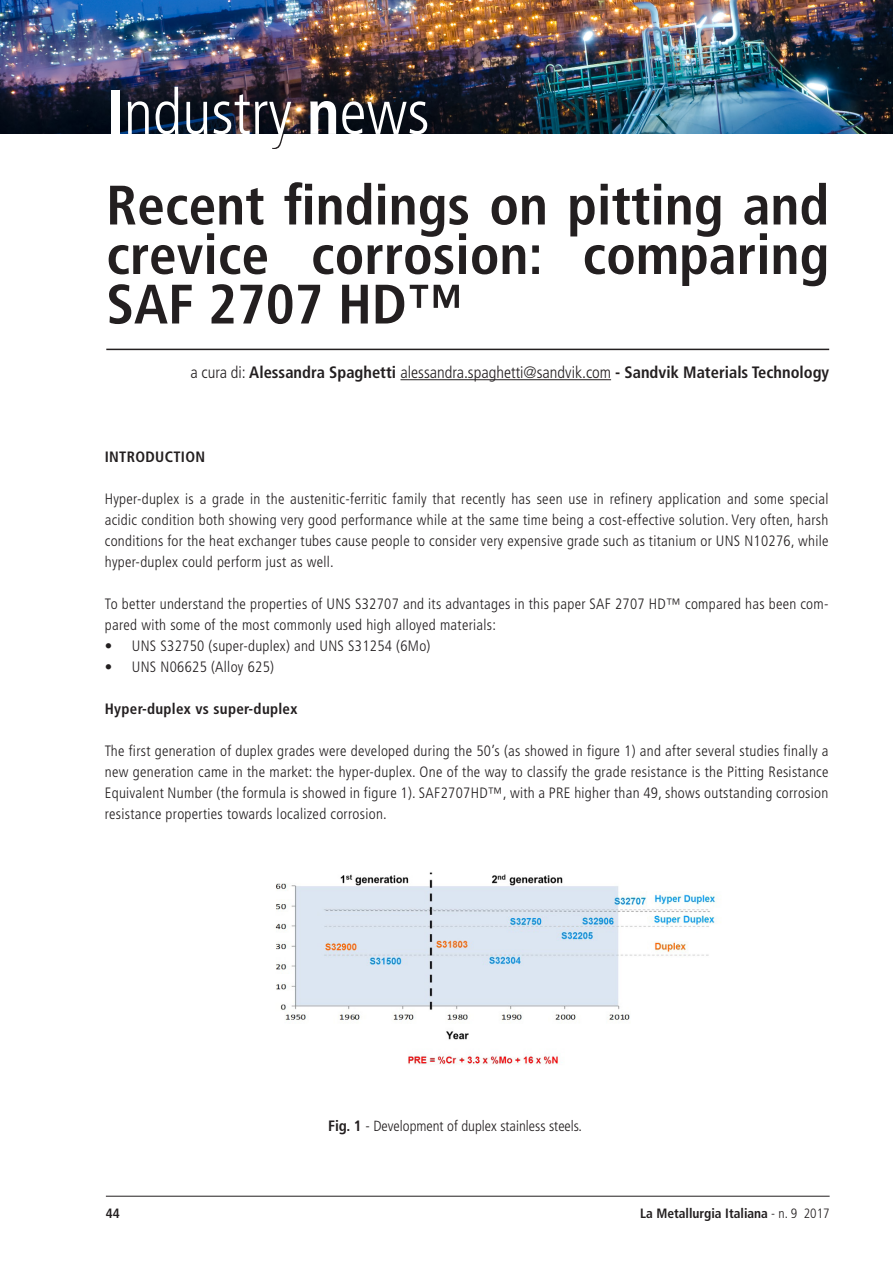
<style>
.page{position:relative;width:893px;height:1263px;background:#fff}
.page>*{position:absolute;margin:0;border:0;box-sizing:border-box;transform-origin:0 0}
.t1{font:300 condensed 63px "Frutiger LT Std";color:#fff}
.t2{font:700 condensed 55.5px/49.5px "Frutiger LT Std";color:#231f20;text-align:justify}
.t3{font:700 condensed 16.5px "Frutiger LT Std";color:#231f20}
.t4{font:300 condensed 15px/21px "Frutiger LT Std";letter-spacing:.02em;color:#231f20;text-align:justify}
.t5{font:700 condensed 15px "Frutiger LT Std";letter-spacing:.02em;color:#231f20}
.t6{font:300 condensed 14.7px "Frutiger LT Std";color:#231f20}
.t7{font:700 condensed 13.5px "Frutiger LT Std";color:#231f20}
.s1{font-weight:700}
.s2{font-weight:300}
.s3{font-weight:700;font-size:15px}
.s4{font-size:15px}
</style>
<div class="page">
<hr style="left:106px;top:1196px;width:724px;height:1px;background:#231f20">
<hr style="left:400px;top:379px;width:211px;height:1px;background:#231f20">
<hr style="left:106px;top:349px;width:723px;height:1px;background:#231f20">
<svg style="left:272px;top:134px;width:12px;height:15px"></svg>
<img style="left:0;top:0;width:892px;height:134px">
<hr style="left:892px;top:0;width:1px;height:134px;background:#497fc1">
<img style="left:275px;top:872px;width:441px;height:193px">
<p class="t1" style="left:106px;top:76px;width:325px"><span class="s1">I</span>ndustry <span class="s1">n</span>ews</p>
<p class="t2" style="left:106px;top:181px;width:724px">Recent findings on pitting and crevice corrosion: comparing SAF 2707 HD™</p>
<p class="t3" style="left:190px;top:363px;width:640px"><span class="s2">a cura di:</span> Alessandra Spaghetti <span class="s2">alessandra.spaghetti@sandvik.com</span> - Sandvik Materials Technology</p>
<p class="t5" style="left:105px;top:448px;width:102px">INTRODUCTION</p>
<p class="t4" style="left:105px;top:488px;width:725px">Hyper-duplex is a grade in the austenitic-ferritic family that recently has seen use in refinery application and some special acidic condition both showing very good performance while at the same time being a cost-effective solution. Very often, harsh conditions for the heat exchanger tubes cause people to consider very expensive grade such as titanium or UNS N10276, while hyper-duplex could perform just as well.</p>
<p class="t4" style="left:105px;top:593px;width:725px">To better understand the properties of UNS S32707 and its advantages in this paper SAF 2707 HD™ compared has been com&shy;pared with some of the most commonly used high alloyed materials:</p>
<p class="t4" style="left:105px;top:635px;width:327px">• UNS S32750 (super-duplex) and UNS S31254 (6Mo)</p>
<p class="t4" style="left:105px;top:656px;width:171px">• UNS N06625 (Alloy 625)</p>
<p class="t5" style="left:105px;top:700px;width:194px">Hyper-duplex vs super-duplex</p>
<p class="t4" style="left:105px;top:740px;width:725px">The first generation of duplex grades were developed during the 50’s (as showed in figure 1) and after several studies finally a new generation came in the market: the hyper-duplex. One of the way to classify the grade resistance is the Pitting Resistance Equivalent Number (the formula is showed in figure 1). SAF2707HD™, with a PRE higher than 49, shows outstanding corrosion resistance properties towards localized corrosion.</p>
<p class="t6" style="left:328px;top:1118px;width:255px"><span class="s3">Fig. 1</span> <span class="s4">-</span> Development of duplex stainless steels.</p>
<p class="t7" style="left:106px;top:1205px;width:16px">44</p>
<p class="t7" style="left:640px;top:1205px;width:191px">La Metallurgia Italiana <span class="s2">- n. 9 2017</span></p>
</div>
